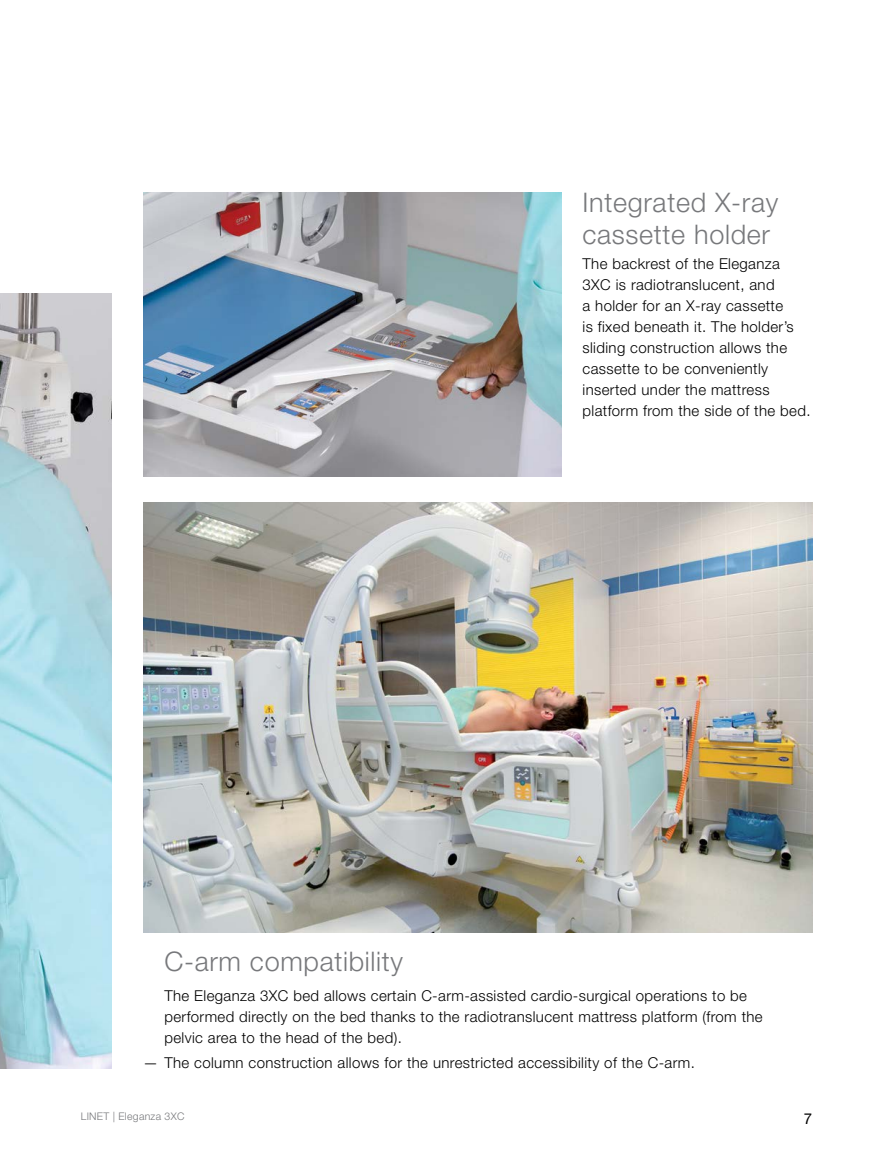
<style>
.page{position:relative;width:893px;height:1149px;background:#fff}
.page>*{position:absolute;margin:0;border:0;box-sizing:border-box;transform-origin:0 0}
._001_bullet{font:300 27px/31.5px "Helvetica Neue LT Pro";letter-spacing:.025em;color:#77787b}
._001_bullet-2{font:300 15px/21px "Helvetica Neue LT Pro";letter-spacing:.025em;color:#000}
.t1{font:15px "Helvetica Neue LT Pro";color:#000}
.t2{font:300 10.5px "Helvetica Neue LT Pro";letter-spacing:.025em;color:#77787b}
</style>
<div class="page">
<img style="left:0;top:293px;width:112px;height:774px">
<img style="left:143px;top:502px;width:669px;height:430px">
<img style="left:143px;top:193px;width:418px;height:283px">
<p class="_001_bullet" style="left:583px;top:186px;width:197px">Integrated X-ray cassette holder</p>
<p class="_001_bullet-2" style="left:583px;top:253px;width:229px">The backrest of the Eleganza<br>3XC is radiotranslucent, and<br>a holder for an X-ray cassette<br>is fixed beneath it. The holder’s sliding construction allows the cassette to be conveniently inserted under the mattress platform from the side of the bed.</p>
<p class="_001_bullet" style="left:164px;top:945px;width:240px">C-arm compatibility</p>
<p class="_001_bullet-2" style="left:164px;top:984px;width:600px">The Eleganza 3XC bed allows certain C-arm-assisted cardio-surgical operations to be performed directly on the bed thanks to the radiotranslucent mattress platform (from the pelvic area to the head of the bed).</p>
<p class="_001_bullet-2" style="left:143px;top:1051px;width:553px">— The column construction allows for the unrestricted accessibility of the C-arm.</p>
<p class="t2" style="left:81px;top:1109px;width:105px">LINET | Eleganza 3XC</p>
<p class="t1" style="left:804px;top:1108px;width:10px">7</p>
</div>
